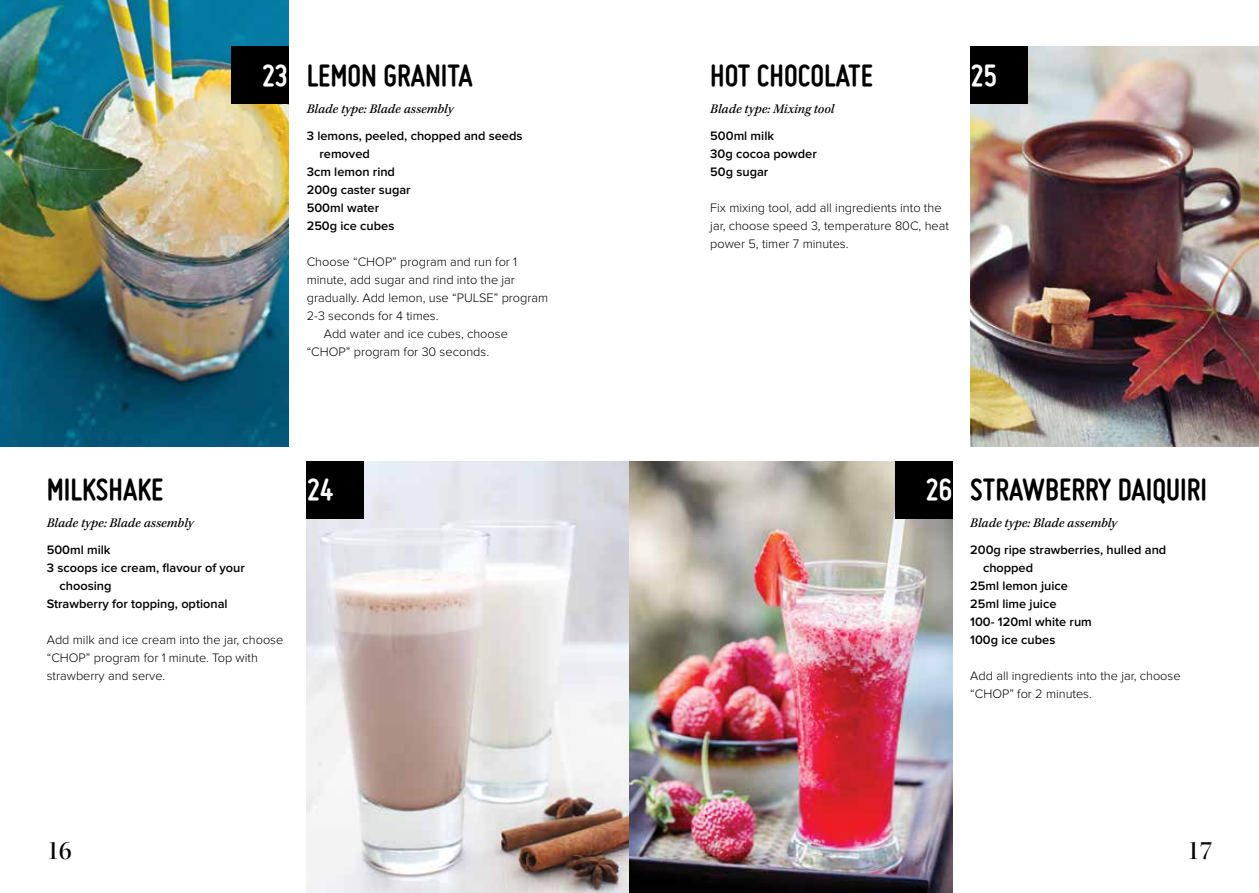
<style>
.page{position:relative;width:1259px;height:893px;background:#fff}
.page>*{position:absolute;margin:0;border:0;box-sizing:border-box;transform-origin:0 0}
.t1{font:700 33px "Miso";color:#000}
.t2{font:700 33px "Miso";letter-spacing:-.02em;color:#fff}
.t3{font:27px "Kepler Std Medium Disp";color:#000}
.t4{font:italic 500 13.5px "Kepler Std";color:#000}
.t5{font:300 12.75px/18px "Proxima Nova";color:#000}
.t6{font:600 12.75px/18px "Proxima Nova";color:#000}
</style>
<div class="page">
<img style="left:0;top:0;width:289px;height:446px">
<img style="left:970px;top:47px;width:289px;height:399px">
<img style="left:307px;top:461px;width:645px;height:432px">
<div style="left:232px;top:47px;width:57px;height:57px;background:#000"></div>
<div style="left:895px;top:461px;width:57px;height:57px;background:#000"></div>
<div style="left:970px;top:47px;width:57px;height:57px;background:#000"></div>
<div style="left:307px;top:461px;width:57px;height:57px;background:#000"></div>
<h1 class="t2" style="left:262px;top:57px;width:28px">23</h1>
<h1 class="t1" style="left:307px;top:57px;width:167px">LEMON GRANITA</h1>
<p class="t4" style="left:307px;top:101px;width:148px">Blade type: Blade assembly</p>
<p class="t6" style="left:307px;top:127px;width:217px">3 lemons, peeled, chopped and seeds</p>
<p class="t6" style="left:319px;top:145px;width:52px">removed</p>
<p class="t6" style="left:307px;top:163px;width:90px">3cm lemon rind</p>
<p class="t6" style="left:307px;top:181px;width:105px">200g caster sugar</p>
<p class="t6" style="left:307px;top:199px;width:74px">500ml water</p>
<p class="t6" style="left:307px;top:217px;width:89px">250g ice cubes</p>
<p class="t5" style="left:307px;top:253px;width:212px">Choose “CHOP” program and run for 1</p>
<p class="t5" style="left:307px;top:271px;width:210px">minute, add sugar and rind into the jar</p>
<p class="t5" style="left:307px;top:289px;width:243px">gradually. Add lemon, use “PULSE” program</p>
<p class="t5" style="left:307px;top:307px;width:133px">2-3 seconds for 4 times.</p>
<p class="t5" style="left:324px;top:325px;width:186px">Add water and ice cubes, choose</p>
<p class="t5" style="left:307px;top:343px;width:184px">“CHOP” program for 30 seconds.</p>
<h1 class="t1" style="left:47px;top:471px;width:118px">MILKSHAKE</h1>
<p class="t4" style="left:47px;top:515px;width:148px">Blade type: Blade assembly</p>
<p class="t6" style="left:47px;top:541px;width:65px">500ml milk</p>
<p class="t6" style="left:47px;top:559px;width:200px">3 scoops ice cream, flavour of your</p>
<p class="t6" style="left:60px;top:577px;width:53px">choosing</p>
<p class="t6" style="left:47px;top:595px;width:182px">Strawberry for topping, optional</p>
<p class="t5" style="left:47px;top:631px;width:238px">Add milk and ice cream into the jar, choose “CHOP” program for 1 minute. Top with strawberry and serve.</p>
<h1 class="t2" style="left:307px;top:471px;width:28px">24</h1>
<h1 class="t1" style="left:710px;top:57px;width:164px">HOT CHOCOLATE</h1>
<p class="t4" style="left:710px;top:101px;width:126px">Blade type: Mixing tool</p>
<p class="t6" style="left:710px;top:127px;width:108px">500ml milk<br>30g cocoa powder<br>50g sugar</p>
<p class="t5" style="left:710px;top:199px;width:240px">Fix mixing tool, add all ingredients into the jar, choose speed 3, temperature 80C, heat power 5, timer 7 minutes.</p>
<h1 class="t2" style="left:970px;top:57px;width:28px">25</h1>
<h1 class="t2" style="left:925px;top:471px;width:28px">26</h1>
<h1 class="t1" style="left:970px;top:471px;width:238px">STRAWBERRY DAIQUIRI</h1>
<p class="t4" style="left:970px;top:515px;width:148px">Blade type: Blade assembly</p>
<p class="t6" style="left:970px;top:541px;width:197px">200g ripe strawberries, hulled and</p>
<p class="t6" style="left:983px;top:559px;width:52px">chopped</p>
<p class="t6" style="left:970px;top:577px;width:99px">25ml lemon juice</p>
<p class="t6" style="left:970px;top:595px;width:88px">25ml lime juice</p>
<p class="t6" style="left:970px;top:613px;width:123px">100- 120ml white rum</p>
<p class="t6" style="left:970px;top:631px;width:87px">100g ice cubes</p>
<p class="t5" style="left:970px;top:667px;width:212px">Add all ingredients into the jar, choose “CHOP” for 2 minutes.</p>
<h2 class="t3" style="left:47px;top:835px;width:27px">16</h2>
<h2 class="t3" style="left:1187px;top:835px;width:27px">17</h2>
</div>
